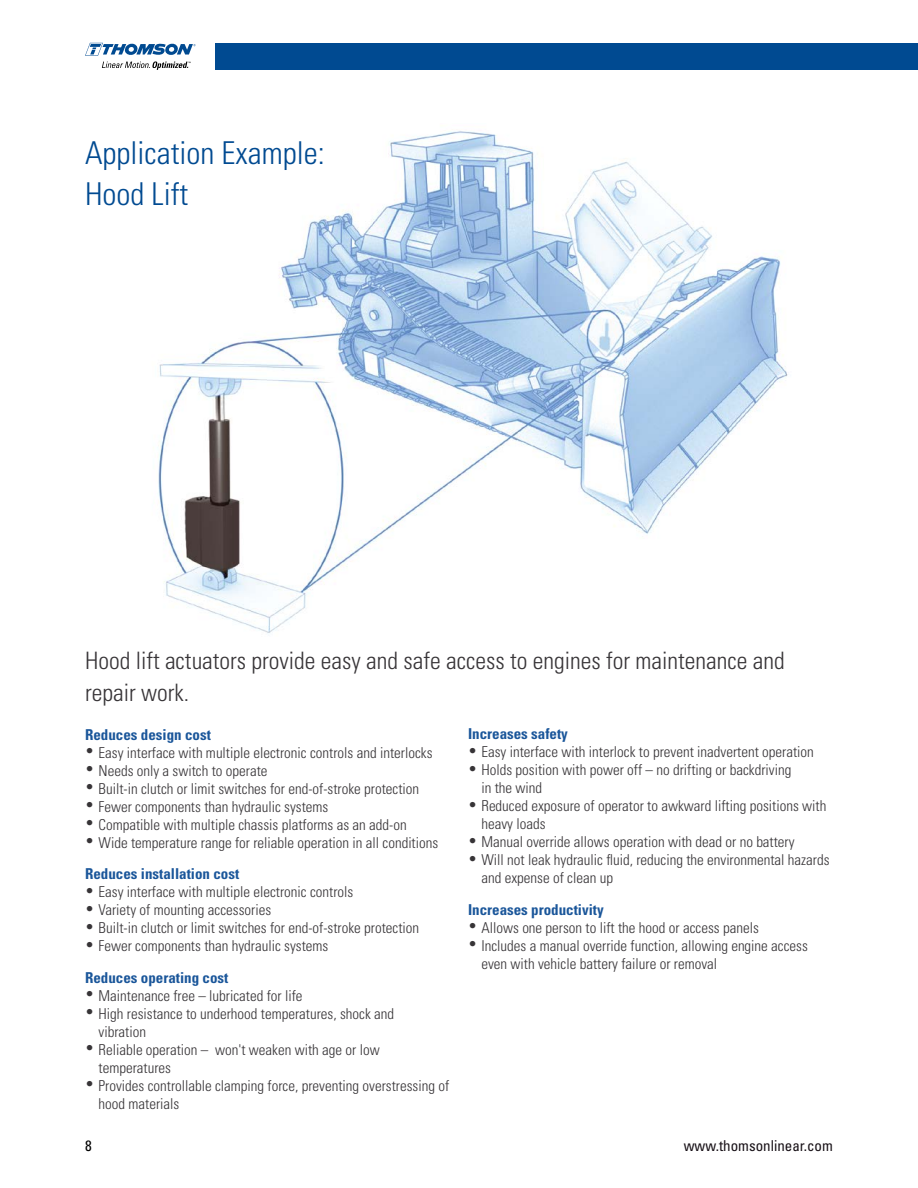
<style>
.page{position:relative;width:918px;height:1188px;background:#fff}
.page>*{position:absolute;margin:0;border:0;box-sizing:border-box;transform-origin:0 0}
.t1{font:300 condensed 31.5px/40.5px "Univers";color:#004a91}
.t2{font:300 condensed 24px/31.5px "Univers";color:#373437}
.t3{font:300 condensed 15px/18px "Univers";color:#373437}
.t4{font:700 condensed 15px "Univers";color:#1a569a}
.t5{font:condensed 15px "Univers";color:#171016}
.t6{font:condensed 15px "Univers";color:#000}
</style>
<div class="page">
<img style="left:158px;top:131px;width:630px;height:503px">
<div style="left:216px;top:43px;width:702px;height:27px;background:#004a91"></div>
<svg style="left:85px;top:43px;width:111px;height:27px"></svg>
<h1 class="t1" style="left:85px;top:133px;width:241px">Application Example:<br>Hood Lift</h1>
<h2 class="t2" style="left:85px;top:645px;width:701px">Hood lift actuators provide easy and safe access to engines for maintenance and repair work.</h2>
<p class="t4" style="left:85px;top:725px;width:127px">Reduces design cost</p>
<p class="t3" style="left:85px;top:743px;width:349px">• Easy interface with multiple electronic controls and interlocks</p>
<p class="t3" style="left:85px;top:761px;width:184px">• Needs only a switch to operate</p>
<p class="t3" style="left:85px;top:779px;width:336px">• Built-in clutch or limit switches for end-of-stroke protection</p>
<p class="t3" style="left:85px;top:797px;width:245px">• Fewer components than hydraulic systems</p>
<p class="t3" style="left:85px;top:815px;width:323px">• Compatible with multiple chassis platforms as an add-on</p>
<p class="t3" style="left:85px;top:833px;width:355px">• Wide temperature range for reliable operation in all conditions</p>
<p class="t4" style="left:85px;top:865px;width:156px">Reduces installation cost</p>
<p class="t3" style="left:85px;top:883px;width:270px">• Easy interface with multiple electronic controls</p>
<p class="t3" style="left:85px;top:901px;width:188px">• Variety of mounting accessories</p>
<p class="t3" style="left:85px;top:919px;width:336px">• Built-in clutch or limit switches for end-of-stroke protection</p>
<p class="t3" style="left:85px;top:937px;width:245px">• Fewer components than hydraulic systems</p>
<p class="t4" style="left:85px;top:968px;width:145px">Reduces operating cost</p>
<p class="t3" style="left:85px;top:986px;width:219px">• Maintenance free – lubricated for life</p>
<p class="t3" style="left:99px;top:1004px;width:297px;text-indent:-14px">• High resistance to underhood temperatures, shock and vibration</p>
<p class="t3" style="left:99px;top:1040px;width:283px;text-indent:-14px">• Reliable operation – won't weaken with age or low temperatures</p>
<p class="t3" style="left:99px;top:1076px;width:352px;text-indent:-14px">• Provides controllable clamping force, preventing overstressing of hood materials</p>
<p class="t4" style="left:468px;top:725px;width:101px">Increases safety</p>
<p class="t3" style="left:468px;top:743px;width:347px">• Easy interface with interlock to prevent inadvertent operation</p>
<p class="t3" style="left:482px;top:761px;width:311px;text-indent:-14px">• Holds position with power off – no drifting or backdriving in the wind</p>
<p class="t3" style="left:482px;top:797px;width:346px;text-indent:-14px">• Reduced exposure of operator to awkward lifting positions with heavy loads</p>
<p class="t3" style="left:468px;top:833px;width:328px">• Manual override allows operation with dead or no battery</p>
<p class="t3" style="left:482px;top:851px;width:350px;text-indent:-14px">• Will not leak hydraulic fluid, reducing the environmental hazards and expense of clean up</p>
<p class="t4" style="left:468px;top:900px;width:137px">Increases productivity</p>
<p class="t3" style="left:468px;top:919px;width:292px">• Allows one person to lift the hood or access panels</p>
<p class="t3" style="left:482px;top:937px;width:328px;text-indent:-14px">• Includes a manual override function, allowing engine access even with vehicle battery failure or removal</p>
<p class="t6" style="left:85px;top:1136px;width:8px">8</p>
<p class="t5" style="left:684px;top:1136px;width:151px">www.thomsonlinear.com</p>
</div>
